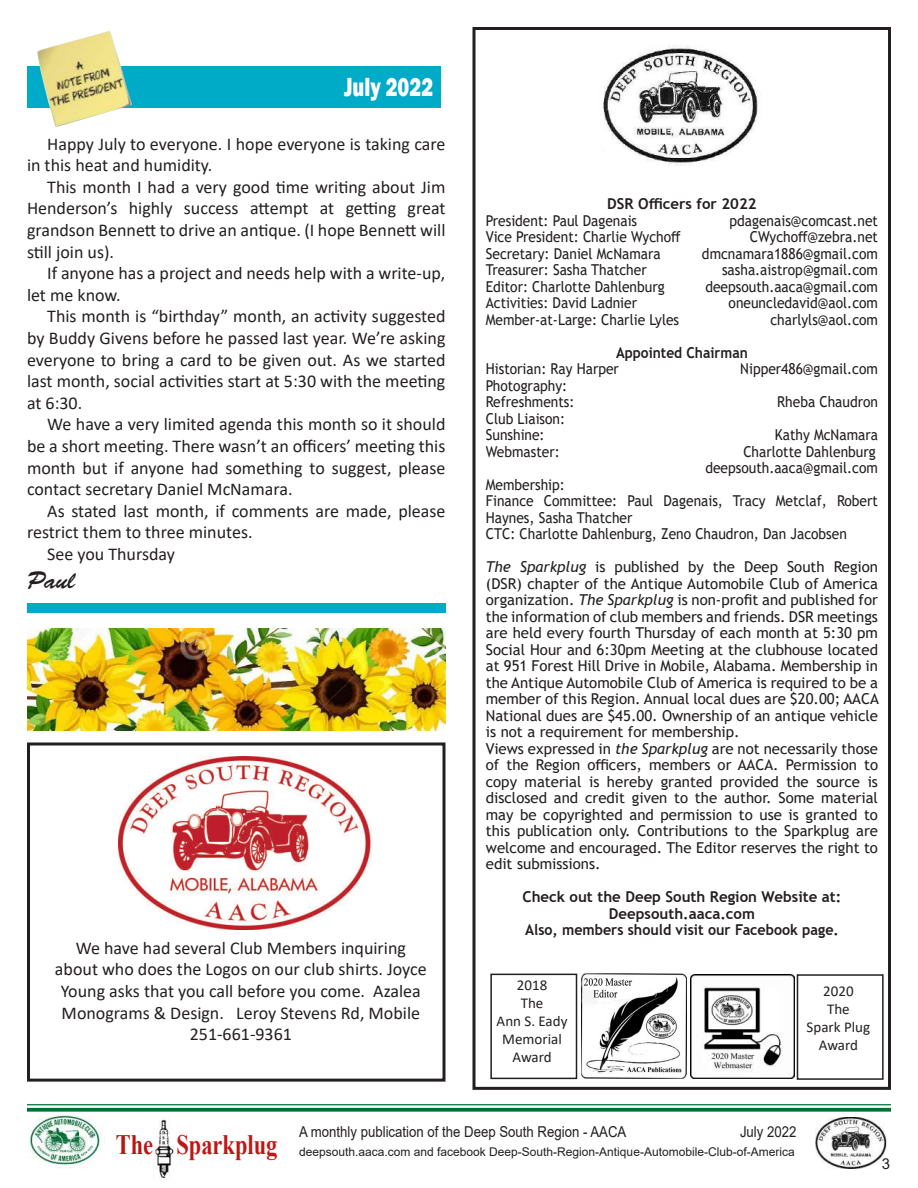
<style>
.page{position:relative;width:918px;height:1188px;background:#fff}
.page>*{position:absolute;margin:0;border:0;box-sizing:border-box;transform-origin:0 0}
.t1{font:700 28.05px "Times New Roman";color:#bf1714;scale:.8 1}
.t2{font:800 27px "Franklin Gothic";color:#fff;scale:.75 1}
.t3{font:24px "Brush Script Std";color:#231f20}
.t4{font:18px/21.6px "Calibri";color:#231f20;text-align:justify}
.t5{font:15px/16.5px "Trebuchet MS";color:#231f20}
.t6{font:15px/16.5px "Trebuchet MS";color:#231f20;scale:.92 1}
.t7{font:700 15px/16.5px "Trebuchet MS";color:#231f20;text-align:center}
.t8{font:15px "Arial";color:#231f20;scale:.88 1}
.t9{font:15px/18px "Calibri";color:#231f20;text-align:center}
.t10{font:700 15px "Trebuchet MS";color:#231f20;scale:.92 1}
.t11{font:15px "Arial";color:#231f20}
.t12{font:12px "Arial";color:#231f20}
.s1{font-style:italic}
.s2{color:#ba1511}
</style>
<div class="page">
<img style="left:27px;top:1112px;width:75px;height:56px">
<img style="left:153px;top:1117px;width:21px;height:62px">
<img style="left:815px;top:1117px;width:72px;height:52px">
<hr style="left:27px;top:1104px;width:864px;height:1px;background:#007135">
<svg style="left:27px;top:1108px;width:864px;height:4px;background:#177e47"></svg>
<div style="left:472px;top:27px;width:419px;height:1063px;border:3px solid #231f20"></div>
<img style="left:603px;top:45px;width:156px;height:120px">
<img style="left:581px;top:974px;width:106px;height:104px">
<img style="left:690px;top:975px;width:104px;height:104px">
<div style="left:27px;top:66px;width:414px;height:42px;background:#00abc8"></div>
<img style="left:37px;top:31px;width:95px;height:96px">
<div style="left:490px;top:974px;width:87px;height:105px;border:2px solid #231f20"></div>
<div style="left:27px;top:603px;width:419px;height:10px;background:#00abc8"></div>
<div style="left:797px;top:974px;width:87px;height:106px;border:2px solid #231f20"></div>
<img style="left:118px;top:756px;width:254px;height:173px">
<div style="left:27px;top:742px;width:419px;height:340px;border:3px solid #231f20"></div>
<img style="left:27px;top:629px;width:419px;height:101px">
<h2 class="t2" style="left:344px;top:70px;width:120px">July 2022</h2>
<p class="t4" style="left:27px;top:132px;width:420px;text-indent:20px">Happy July to everyone. I hope everyone is taking care in this heat and humidity.</p>
<p class="t4" style="left:27px;top:176px;width:420px;text-indent:20px">This month I had a very good time writing about Jim Henderson’s highly success attempt at getting great grandson Bennett to drive an antique. (I hope Bennett will still join us).</p>
<p class="t4" style="left:27px;top:262px;width:420px;text-indent:20px">If anyone has a project and needs help with a write-up, let me know.</p>
<p class="t4" style="left:27px;top:305px;width:420px;text-indent:20px">This month is “birthday” month, an activity suggested by Buddy Givens before he passed last year. We’re asking everyone to bring a card to be given out. As we started last month, social activities start at 5:30 with the meeting at 6:30.</p>
<p class="t4" style="left:27px;top:413px;width:420px;text-indent:20px">We have a very limited agenda this month so it should be a short meeting. There wasn’t an officers’ meeting this month but if anyone had something to suggest, please contact secretary Daniel McNamara.</p>
<p class="t4" style="left:47px;top:500px;width:400px">As stated last month, if comments are made, please</p>
<p class="t4" style="left:27px;top:521px;width:227px">restrict them to three minutes.</p>
<p class="t4" style="left:47px;top:543px;width:129px">See you Thursday</p>
<h3 class="t3" style="left:27px;top:566px;width:50px">Paul</h3>
<p class="t4" style="left:55px;top:937px;width:373px;text-align:center">We have had several Club Members inquiring about who does the Logos on our club shirts. Joyce Young asks that you call before you come. Azalea Monograms &amp; Design. Leroy Stevens Rd, Mobile 251-661-9361</p>
<p class="t7" style="left:607px;top:196px;width:151px">DSR Officers for 2022</p>
<p class="t6" style="left:486px;top:212px;width:166px">President: Paul Dagenais</p>
<p class="t6" style="left:730px;top:212px;width:163px">pdagenais@comcast.net</p>
<p class="t6" style="left:486px;top:229px;width:213px">Vice President: Charlie Wychoff</p>
<p class="t6" style="left:750px;top:229px;width:141px">CWychoff@zebra.net</p>
<p class="t6" style="left:486px;top:245px;width:192px">Secretary: Daniel McNamara</p>
<p class="t6" style="left:702px;top:245px;width:193px">dmcnamara1886@gmail.com</p>
<p class="t6" style="left:486px;top:262px;width:176px">Treasurer: Sasha Thatcher</p>
<p class="t6" style="left:722px;top:262px;width:171px">sasha.aistrop@gmail.com</p>
<p class="t6" style="left:486px;top:278px;width:196px">Editor: Charlotte Dahlenburg</p>
<p class="t6" style="left:705px;top:278px;width:189px">deepsouth.aaca@gmail.com</p>
<p class="t6" style="left:486px;top:295px;width:166px">Activities: David Ladnier</p>
<p class="t6" style="left:729px;top:295px;width:164px">oneuncledavid@aol.com</p>
<p class="t6" style="left:486px;top:311px;width:212px">Member-at-Large: Charlie Lyles</p>
<p class="t6" style="left:770px;top:311px;width:118px">charlyls@aol.com</p>
<p class="t10" style="left:616px;top:343px;width:145px">Appointed Chairman</p>
<p class="t6" style="left:486px;top:361px;width:146px">Historian: Ray Harper</p>
<p class="t6" style="left:740px;top:361px;width:151px">Nipper486@gmail.com</p>
<p class="t6" style="left:486px;top:377px;width:98px">Photography:<br>Refreshments:</p>
<p class="t6" style="left:777px;top:394px;width:111px">Rheba Chaudron</p>
<p class="t6" style="left:486px;top:410px;width:88px">Club Liaison:<br>Sunshine:</p>
<p class="t6" style="left:775px;top:427px;width:114px">Kathy McNamara</p>
<p class="t6" style="left:486px;top:443px;width:82px">Webmaster:</p>
<p class="t6" style="left:705px;top:443px;width:189px;text-align:right">Charlotte Dahlenburg deepsouth.aaca@gmail.com</p>
<p class="t6" style="left:486px;top:476px;width:428px">Membership:<br>Finance Committee: Paul Dagenais, Tracy Metclaf, Robert Haynes, Sasha Thatcher<br>CTC: Charlotte Dahlenburg, Zeno Chaudron, Dan Jacobsen</p>
<p class="t5" style="left:486px;top:559px;width:395px"><span class="s1">The Sparkplug</span> is published by the Deep South Region (DSR) chapter of the Antique Automobile Club of America organization. <span class="s1">The Sparkplug</span> is non-profit and published for the information of club members and friends. DSR meetings are held every fourth Thursday of each month at 5:30 pm Social Hour and 6:30pm Meeting at the clubhouse located at 951 Forest Hill Drive in Mobile, Alabama. Membership in the Antique Automobile Club of America is required to be a member of this Region. Annual local dues are $20.00; AACA National dues are $45.00. Ownership of an antique vehicle is not a requirement for membership.<br>Views expressed in <span class="s1">the Sparkplug</span> are not necessarily those of the Region officers, members or AACA. Permission to copy material is hereby granted provided the source is disclosed and credit given to the author. Some material may be copyrighted and permission to use is granted to this publication only. Contributions to the Sparkplug are welcome and encouraged. The Editor reserves the right to edit submissions.</p>
<p class="t7" style="left:523px;top:889px;width:320px">Check out the Deep South Region Website at:<br>Deepsouth.aaca.com<br>Also, members should visit our Facebook page.</p>
<p class="t9" style="left:497px;top:976px;width:72px">2018<br>The<br>Ann S. Eady<br>Memorial<br>Award</p>
<p class="t9" style="left:807px;top:981px;width:65px">2020<br>The<br>Spark Plug<br>Award</p>
<h1 class="t1" style="left:116px;top:1124px;width:204px"><span class="s2">The</span> Sparkplug</h1>
<p class="t8" style="left:299px;top:1122px;width:373px">A monthly publication of the Deep South Region - AACA</p>
<p class="t8" style="left:740px;top:1122px;width:66px">July 2022</p>
<p class="t12" style="left:299px;top:1144px;width:497px">deepsouth.aaca.com and facebook Deep-South-Region-Antique-Automobile-Club-of-America</p>
<p class="t11" style="left:882px;top:1153px;width:10px">3</p>
</div>
